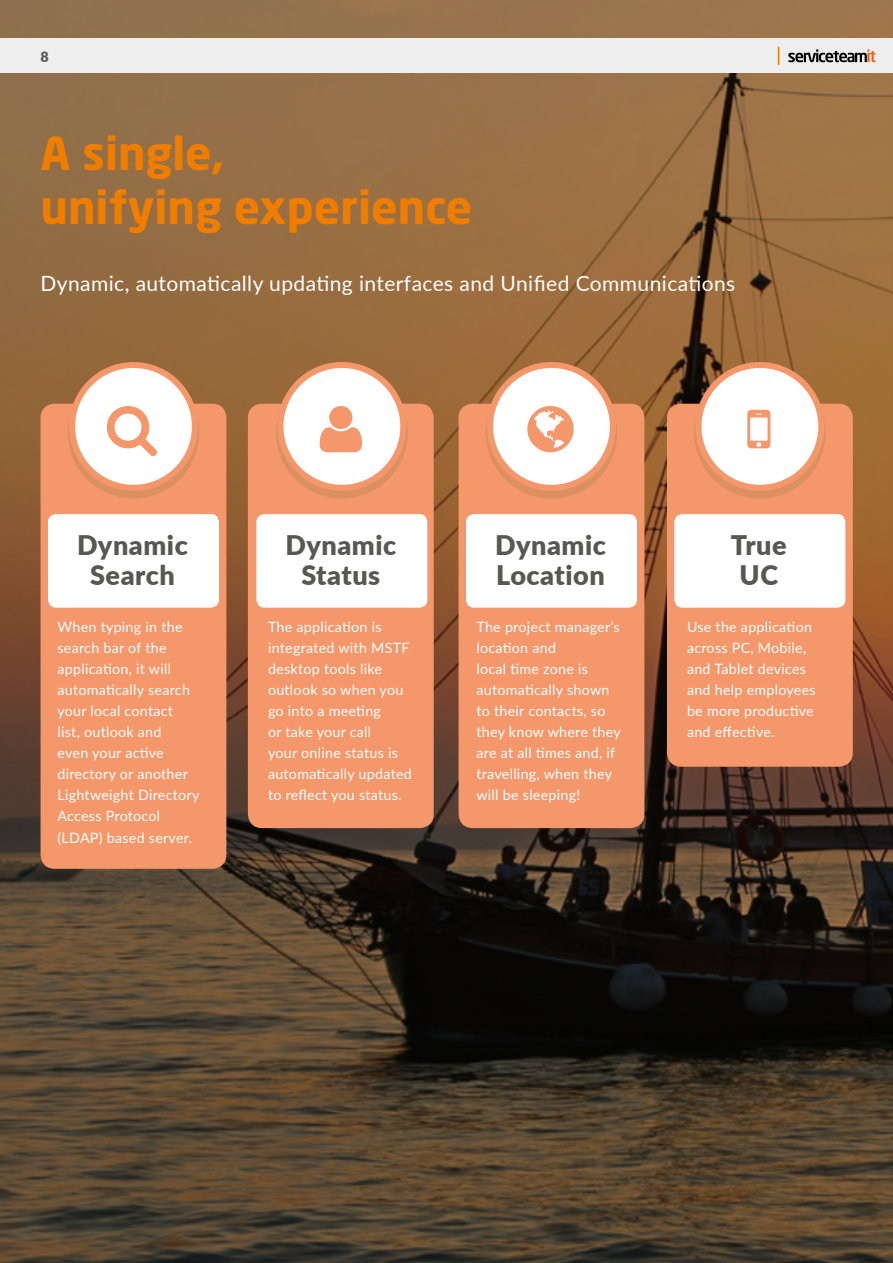
<style>
.page{position:relative;width:893px;height:1263px;background:#fff}
.page>*{position:absolute;margin:0;border:0;box-sizing:border-box;transform-origin:0 0}
.t1{font:700 45px/54px "Neo Sans Std";color:#ef7d00}
.t2{font:900 27px/30px "Lato";letter-spacing:.02em;color:#575756;text-align:center}
.t3{font:21px "Lato";letter-spacing:.02em;color:#fff}
.t4{font:14.25px/21px "Lato";letter-spacing:.02em;color:#fff}
.t5{font:900 14.25px "Lato";color:#575756}
</style>
<div class="page">
<img style="left:0;top:0;width:893px;height:1263px">
<div style="left:0;top:38px;width:893px;height:34px;background:#eee"></div>
<svg style="left:778px;top:47px;width:1px;height:18px"></svg>
<svg style="left:788px;top:49px;width:88px;height:13px"></svg>
<div style="left:41px;top:404px;width:185px;height:465px;background:#f4986c;border-radius:14px"></div>
<svg style="left:68px;top:367px;width:131px;height:132px"></svg>
<div style="left:72px;top:365px;width:123px;height:123px;background:#fff;border-radius:50%"></div>
<div style="left:69px;top:362px;width:129px;height:129px;border:6px solid #f4986c;border-radius:50%"></div>
<div style="left:48px;top:514px;width:171px;height:94px;background:#fff;border-radius:8px"></div>
<div style="left:459px;top:404px;width:185px;height:424px;background:#f4986c;border-radius:14px"></div>
<svg style="left:486px;top:367px;width:131px;height:132px"></svg>
<div style="left:490px;top:365px;width:123px;height:123px;background:#fff;border-radius:50%"></div>
<div style="left:487px;top:362px;width:129px;height:129px;border:6px solid #f4986c;border-radius:50%"></div>
<div style="left:466px;top:514px;width:171px;height:94px;background:#fff;border-radius:8px"></div>
<div style="left:667px;top:404px;width:186px;height:363px;background:#f4986c;border-radius:14px"></div>
<svg style="left:694px;top:367px;width:132px;height:132px"></svg>
<div style="left:698px;top:365px;width:123px;height:123px;background:#fff;border-radius:50%"></div>
<div style="left:695px;top:362px;width:129px;height:129px;border:6px solid #f4986c;border-radius:50%"></div>
<div style="left:674px;top:514px;width:171px;height:94px;background:#fff;border-radius:8px"></div>
<div style="left:248px;top:404px;width:186px;height:424px;background:#f4986c;border-radius:14px"></div>
<svg style="left:276px;top:367px;width:132px;height:132px"></svg>
<div style="left:280px;top:365px;width:123px;height:123px;background:#fff;border-radius:50%"></div>
<div style="left:277px;top:362px;width:129px;height:129px;border:6px solid #f4986c;border-radius:50%"></div>
<div style="left:256px;top:514px;width:171px;height:94px;background:#fff;border-radius:8px"></div>
<p class="t5" style="left:41px;top:46px;width:10px">8</p>
<h1 class="t1" style="left:41px;top:125px;width:433px">A single,<br>unifying experience</h1>
<h3 class="t3" style="left:41px;top:268px;width:696px">Dynamic, automatically updating interfaces and Unified Communications</h3>
<h2 class="t2" style="left:77px;top:529px;width:112px">Dynamic<br>Search</h2>
<h2 class="t2" style="left:495px;top:529px;width:112px;text-align:left">Dynamic<br>Location</h2>
<p class="t4" style="left:476px;top:616px;width:146px">The project manager’s location and<br>local time zone is automatically shown to their contacts, so they know where they are at all times and, if travelling, when they will be sleeping!</p>
<h2 class="t2" style="left:285px;top:529px;width:112px">Dynamic<br>Status</h2>
<p class="t4" style="left:268px;top:616px;width:145px">The application is integrated with MSTF desktop tools like outlook so when you go into a meeting<br>or take your call<br>your online status is automatically updated to reflect you status.</p>
<p class="t4" style="left:57px;top:616px;width:143px">When typing in the search bar of the application, it will automatically search your local contact<br>list, outlook and<br>even your active directory or another<br>Lightweight Directory<br>Access Protocol (LDAP) based server.</p>
<h2 class="t2" style="left:731px;top:529px;width:57px">True<br>UC</h2>
<p class="t4" style="left:687px;top:616px;width:130px">Use the application across PC, Mobile, and Tablet devices and help employees be more productive and effective.</p>
</div>
